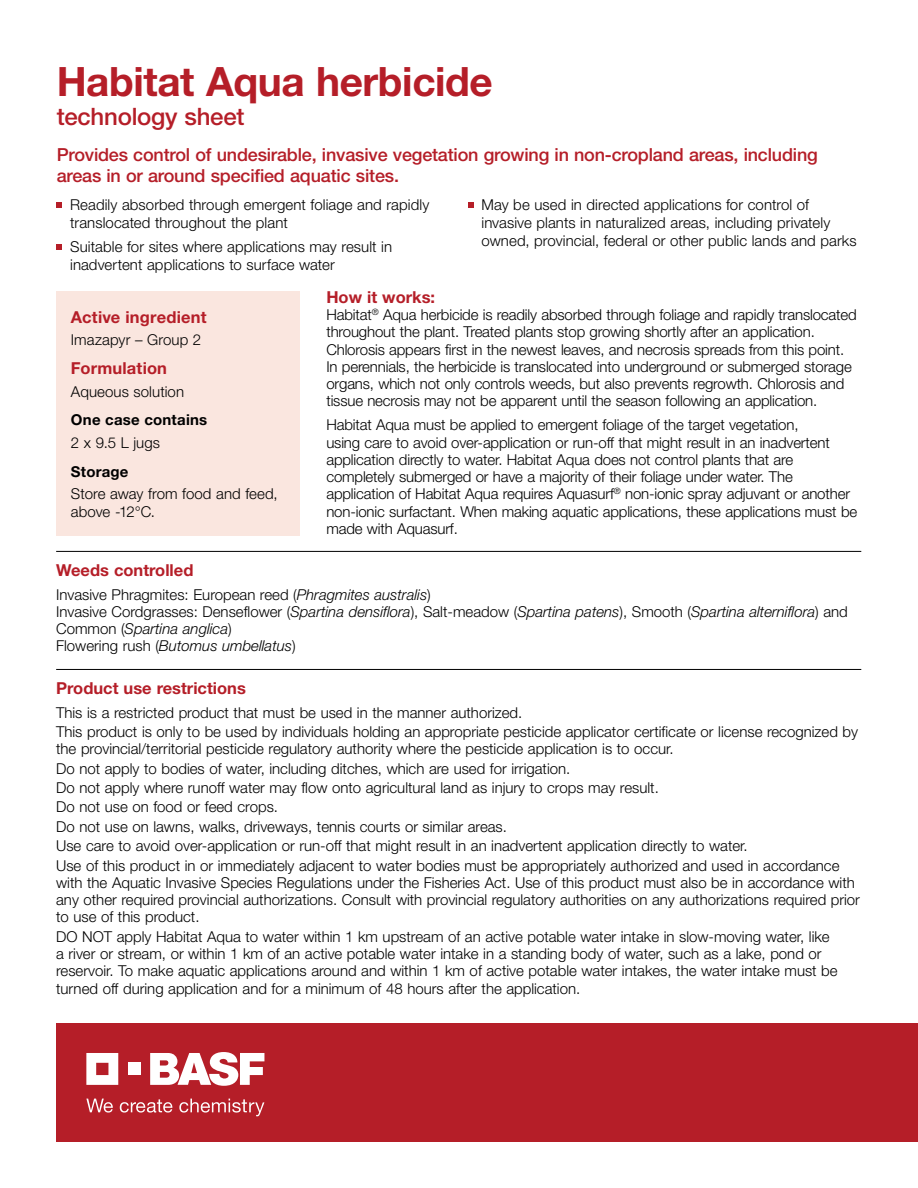
<style>
.page{position:relative;width:918px;height:1188px;background:#fff}
.page>*{position:absolute;margin:0;border:0;box-sizing:border-box;transform-origin:0 0}
.t1{font:700 40.5px "Helvetica Neue LT Std";letter-spacing:-.01em;color:#b51e28}
.t2{font:500 24px "Helvetica Neue LT Std";letter-spacing:-.01em;color:#b51e28}
.t3{font:500 18px/21px "Helvetica Neue LT Std";letter-spacing:-.01em;color:#b51e28}
.t4{font:700 16.5px "Helvetica Neue LT Std";color:#b51e28}
.t5{font:300 15px/17.2px "Helvetica Neue LT Std";color:#000}
.t6{font:700 15px "Helvetica Neue LT Std";letter-spacing:.015em;color:#000}
.s1{font-style:italic}
</style>
<div class="page">
<div style="left:57px;top:291px;width:243px;height:244px;background:#fae6df"></div>
<svg style="left:57px;top:202px;width:5px;height:5px"></svg>
<svg style="left:57px;top:245px;width:5px;height:5px"></svg>
<svg style="left:468px;top:202px;width:5px;height:5px"></svg>
<div style="left:57px;top:1023px;width:861px;height:119px;background:#b51e28"></div>
<svg style="left:86px;top:1053px;width:32px;height:32px"></svg>
<div style="left:128px;top:1063px;width:12px;height:12px;background:#fff"></div>
<svg style="left:150px;top:1052px;width:114px;height:34px"></svg>
<svg style="left:86px;top:1099px;width:27px;height:14px"></svg>
<svg style="left:120px;top:1099px;width:52px;height:14px"></svg>
<svg style="left:179px;top:1099px;width:85px;height:17px"></svg>
<hr style="left:56px;top:551px;width:805px;height:1px;background:#000">
<hr style="left:56px;top:669px;width:805px;height:1px;background:#000">
<h1 class="t1" style="left:57px;top:57px;width:438px">Habitat Aqua herbicide</h1>
<h2 class="t2" style="left:57px;top:102px;width:189px">technology sheet</h2>
<p class="t3" style="left:57px;top:144px;width:763px">Provides control of undesirable, invasive vegetation growing in non-cropland areas, including areas in or around specified aquatic sites.</p>
<p class="t5" style="left:70px;top:195px;width:361px;line-height:18px">Readily absorbed through emergent foliage and rapidly translocated throughout the plant</p>
<p class="t5" style="left:70px;top:238px;width:324px;line-height:18px">Suitable for sites where applications may result in inadvertent applications to surface water</p>
<p class="t5" style="left:482px;top:195px;width:377px;line-height:18px">May be used in directed applications for control of invasive plants in naturalized areas, including privately owned, provincial, federal or other public lands and parks</p>
<p class="t4" style="left:71px;top:307px;width:137px">Active ingredient</p>
<p class="t5" style="left:71px;top:331px;width:132px">Imazapyr – Group 2</p>
<p class="t4" style="left:71px;top:358px;width:98px">Formulation</p>
<p class="t5" style="left:71px;top:382px;width:115px">Aqueous solution</p>
<p class="t6" style="left:71px;top:411px;width:138px">One case contains</p>
<p class="t5" style="left:71px;top:433px;width:91px">2 x 9.5 L jugs</p>
<p class="t6" style="left:71px;top:462px;width:59px">Storage</p>
<p class="t5" style="left:71px;top:484px;width:208px;line-height:18px">Store away from food and feed, above -12°C.</p>
<p class="t4" style="left:326px;top:287px;width:110px">How it works:</p>
<p class="t5" style="left:326px;top:306px;width:532px">Habitat<sup>®</sup> Aqua herbicide is readily absorbed through foliage and rapidly translocated throughout the plant. Treated plants stop growing shortly after an application.<br>Chlorosis appears first in the newest leaves, and necrosis spreads from this point.<br>In perennials, the herbicide is translocated into underground or submerged storage organs, which not only controls weeds, but also prevents regrowth. Chlorosis and tissue necrosis may not be apparent until the season following an application.</p>
<p class="t5" style="left:326px;top:416px;width:532px">Habitat Aqua must be applied to emergent foliage of the target vegetation,<br>using care to avoid over-application or run-off that might result in an inadvertent application directly to water. Habitat Aqua does not control plants that are completely submerged or have a majority of their foliage under water. The application of Habitat Aqua requires Aquasurf<sup>®</sup> non-ionic spray adjuvant or another non-ionic surfactant. When making aquatic applications, these applications must be made with Aquasurf.</p>
<p class="t4" style="left:56px;top:559px;width:139px">Weeds controlled</p>
<p class="t5" style="left:56px;top:585px;width:793px">Invasive Phragmites: European reed (<span class="s1">Phragmites australis</span>)<br>Invasive Cordgrasses: Denseflower (<span class="s1">Spartina densiflora</span>), Salt-meadow (<span class="s1">Spartina patens</span>), Smooth (<span class="s1">Spartina alterniflora</span>) and Common (<span class="s1">Spartina anglica</span>)<br>Flowering rush (<span class="s1">Butomus umbellatus</span>)</p>
<p class="t4" style="left:56px;top:678px;width:191px">Product use restrictions</p>
<p class="t5" style="left:56px;top:702px;width:803px;line-height:19.4px">This is a restricted product that must be used in the manner authorized.<br>This product is only to be used by individuals holding an appropriate pesticide applicator certificate or license recognized by</p>
<p class="t5" style="left:56px;top:739px;width:785px;line-height:19.4px">the provincial/territorial pesticide regulatory authority where the pesticide application is to occur.<br>Do not apply to bodies of water, including ditches, which are used for irrigation.<br>Do not apply where runoff water may flow onto agricultural land as injury to crops may result.<br>Do not use on food or feed crops.<br>Do not use on lawns, walks, driveways, tennis courts or similar areas.<br>Use care to avoid over-application or run-off that might result in an inadvertent application directly to water.<br>Use of this product in or immediately adjacent to water bodies must be appropriately authorized and used in accordance</p>
<p class="t5" style="left:56px;top:874px;width:805px">with the Aquatic Invasive Species Regulations under the Fisheries Act. Use of this product must also be in accordance with any other required provincial authorizations. Consult with provincial regulatory authorities on any authorizations required prior to use of this product.</p>
<p class="t5" style="left:56px;top:928px;width:783px">DO NOT apply Habitat Aqua to water within 1 km upstream of an active potable water intake in slow-moving water, like a river or stream, or within 1 km of an active potable water intake in a standing body of water, such as a lake, pond or reservoir. To make aquatic applications around and within 1 km of active potable water intakes, the water intake must be turned off during application and for a minimum of 48 hours after the application.</p>
</div>
